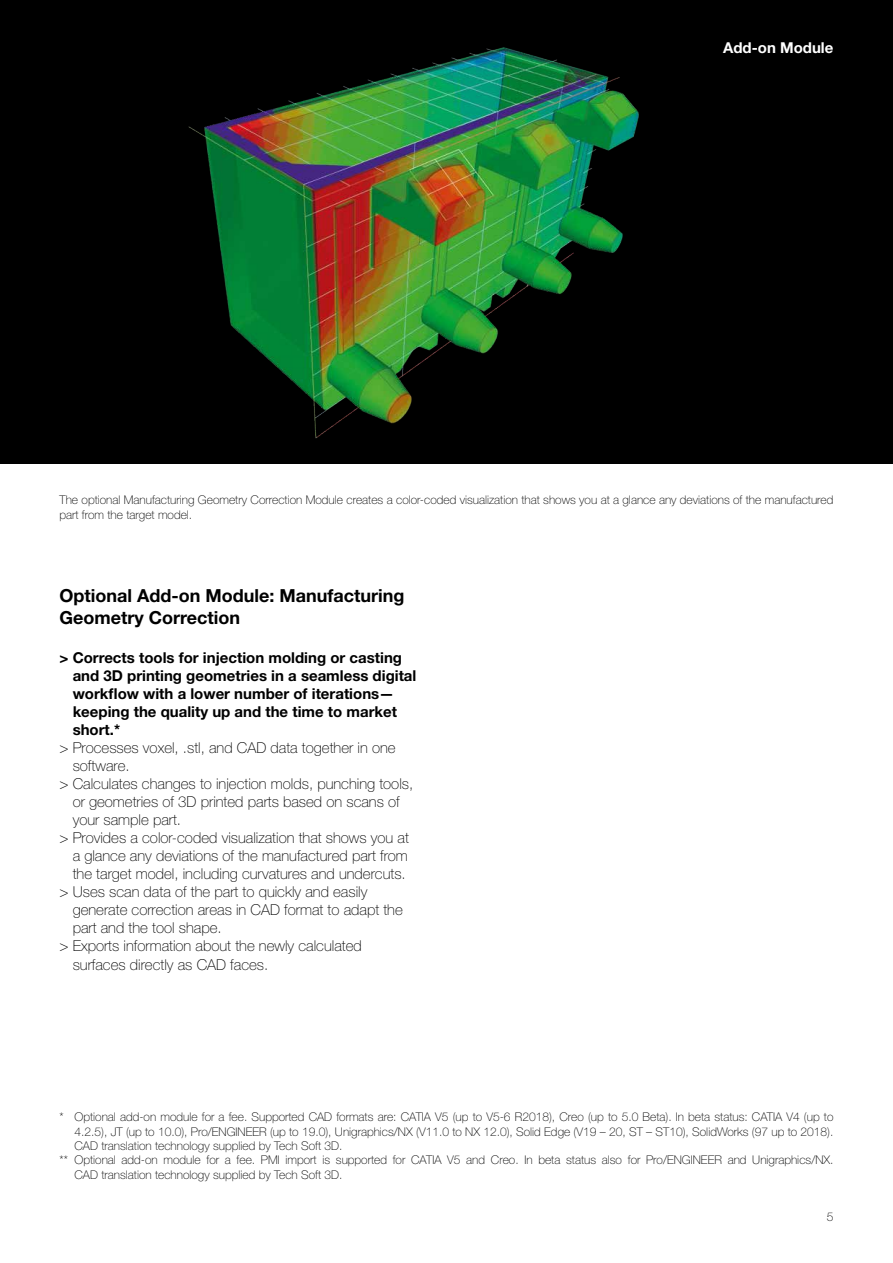
<style>
.page{position:relative;width:893px;height:1263px;background:#fff}
.page>*{position:absolute;margin:0;border:0;box-sizing:border-box;transform-origin:0 0}
.t1{font:700 18px/21.6px "Helvetica Neue LT Std";color:#000}
.t2{font:100 15px "Helvetica Neue LT Std";color:#000}
.t3{font:700 15px/18px "Helvetica Neue LT Std";color:#000}
.t4{font:700 15px "Helvetica Neue LT Std";color:#fff}
.t5{font:100 12px/14.4px "Helvetica Neue LT Std";color:#000}
</style>
<div class="page">
<div style="left:0;top:0;width:893px;height:463px;background:#000"></div>
<img style="left:188px;top:47px;width:451px;height:392px">
<p class="t4" style="left:723px;top:39px;width:112px">Add-on Module</p>
<p class="t5" style="left:60px;top:493px;width:775px">The optional Manufacturing Geometry Correction Module creates a color-coded visualization that shows you at a glance any deviations of the manufactured part from the target model.</p>
<h1 class="t1" style="left:60px;top:585px;width:346px">Optional Add-on Module: Manufacturing<br>Geometry Correction</h1>
<p class="t3" style="left:73px;top:649px;width:345px;text-indent:-13px">&gt; Corrects tools for injection molding or casting and 3D printing geometries in a seamless digital workflow with a lower number of iterations— keeping the quality up and the time to market short.*</p>
<p class="t2" style="left:60px;top:739px;width:338px">&gt; Processes voxel, .stl, and CAD data together in one</p>
<p class="t2" style="left:73px;top:757px;width:58px">software.</p>
<p class="t2" style="left:60px;top:775px;width:355px">&gt; Calculates changes to injection molds, punching tools,</p>
<p class="t2" style="left:73px;top:793px;width:329px">or geometries of 3D printed parts based on scans of</p>
<p class="t2" style="left:73px;top:811px;width:110px">your sample part.</p>
<p class="t2" style="left:60px;top:829px;width:351px">&gt; Provides a color-coded visualization that shows you at</p>
<p class="t2" style="left:73px;top:847px;width:337px">a glance any deviations of the manufactured part from</p>
<p class="t2" style="left:73px;top:865px;width:334px">the target model, including curvatures and undercuts.</p>
<p class="t2" style="left:60px;top:883px;width:309px">&gt; Uses scan data of the part to quickly and easily</p>
<p class="t2" style="left:73px;top:901px;width:332px">generate correction areas in CAD format to adapt the</p>
<p class="t2" style="left:73px;top:919px;width:150px">part and the tool shape.</p>
<p class="t2" style="left:60px;top:937px;width:304px">&gt; Exports information about the newly calculated</p>
<p class="t2" style="left:73px;top:955px;width:197px">surfaces directly as CAD faces.</p>
<p class="t5" style="left:60px;top:1110px;width:775px">* Optional add-on module for a fee. Supported CAD formats are: CATIA V5 (up to V5-6 R2018), Creo (up to 5.0 Beta). In beta status: CATIA V4 (up to</p>
<p class="t5" style="left:75px;top:1124px;width:760px">4.2.5), JT (up to 10.0), Pro/ENGINEER (up to 19.0), Unigraphics/NX (V11.0 to NX 12.0), Solid Edge (V19 – 20, ST – ST10), SolidWorks (97 up to 2018).</p>
<p class="t5" style="left:75px;top:1138px;width:269px">CAD translation technology supplied by Tech Soft 3D.</p>
<p class="t5" style="left:60px;top:1153px;width:775px">** Optional add-on module for a fee. PMI import is supported for CATIA V5 and Creo. In beta status also for Pro/ENGINEER and Unigraphics/NX.</p>
<p class="t5" style="left:75px;top:1167px;width:269px">CAD translation technology supplied by Tech Soft 3D.</p>
<p class="t5" style="left:827px;top:1209px;width:8px">5</p>
</div>
